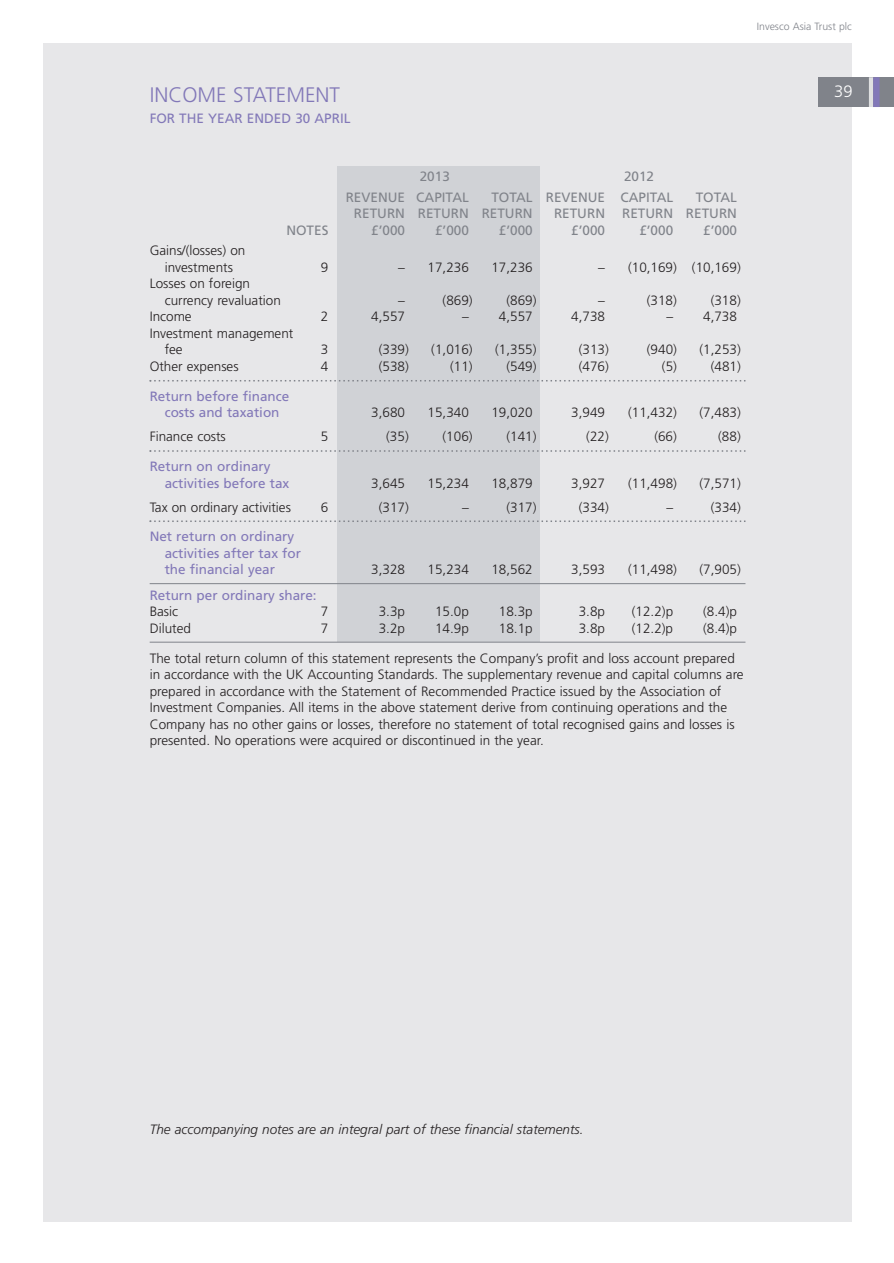
<style>
.page{position:relative;width:894px;height:1263px;background:#fff}
.page>*{position:absolute;margin:0;border:0;box-sizing:border-box;transform-origin:0 0}
.t1{font:300 21px "Frutiger";color:#8278b8}
.t2{font:300 16.5px "Frutiger";color:#fff}
.t3{font:300 13.5px/16.5px "Frutiger";color:#231f20}
.t4{font:13.5px/16.5px "Frutiger";color:#8278b8}
.t5{font:13.5px "Frutiger";color:#80838a}
.t6{font:italic 300 13.5px "Frutiger";color:#231f20}
.t7{font:300 10.5px "Frutiger";color:#80838a}
.s1{font-weight:300;color:#231f20}
</style>
<div class="page">
<div style="left:43px;top:43px;width:808px;height:1178px;background:#e7e7e9"></div>
<div style="left:817px;top:77px;width:76px;height:30px;background:#80838a"></div>
<svg style="left:869px;top:77px;width:3px;height:30px"></svg>
<div style="left:872px;top:77px;width:7px;height:30px;background:#8278b8"></div>
<div style="left:337px;top:167px;width:202px;height:475px;background:#d0d2d6"></div>
<svg style="left:150px;top:380px;width:595px;height:1px"></svg>
<svg style="left:150px;top:450px;width:595px;height:2px"></svg>
<svg style="left:150px;top:520px;width:595px;height:2px"></svg>
<hr style="left:150px;top:583px;width:595px;height:1px;background:#80838a">
<hr style="left:150px;top:642px;width:595px;height:1px;background:#80838a">
<p class="t7" style="left:756px;top:22px;width:96px">Invesco Asia Trust plc</p>
<p class="t1" style="left:150px;top:86px;width:192px">INCOME STATEMENT</p>
<p class="t4" style="left:150px;top:111px;width:202px">FOR THE YEAR ENDED 30 APRIL</p>
<p class="t5" style="left:419px;top:171px;width:32px">2013</p>
<p class="t5" style="left:624px;top:171px;width:32px">2012</p>
<p class="t5" style="left:345px;top:192px;width:125px">REVENUE CAPITAL</p>
<p class="t5" style="left:491px;top:192px;width:183px">TOTAL REVENUE CAPITAL</p>
<p class="t5" style="left:695px;top:192px;width:43px">TOTAL</p>
<p class="t5" style="left:354px;top:208px;width:180px">RETURN RETURN RETURN</p>
<p class="t5" style="left:554px;top:208px;width:53px">RETURN</p>
<p class="t5" style="left:622px;top:208px;width:116px">RETURN RETURN</p>
<p class="t3" style="left:150px;top:244px;width:97px;text-align:center">Gains/(losses) on investments</p>
<p class="t5" style="left:286px;top:225px;width:44px">NOTES</p>
<p class="t5" style="left:371px;top:225px;width:35px">£’000</p>
<p class="t5" style="left:435px;top:225px;width:35px">£’000</p>
<p class="t5" style="left:498px;top:225px;width:35px">£’000</p>
<p class="t5" style="left:571px;top:225px;width:35px">£’000</p>
<p class="t5" style="left:639px;top:225px;width:35px">£’000</p>
<p class="t5" style="left:703px;top:225px;width:35px">£’000</p>
<p class="t3" style="left:321px;top:260px;width:9px">9</p>
<p class="t3" style="left:398px;top:260px;width:72px">– 17,236</p>
<p class="t3" style="left:491px;top:260px;width:43px">17,236</p>
<p class="t3" style="left:598px;top:260px;width:144px">– (10,169) (10,169)</p>
<p class="t3" style="left:165px;top:277px;width:118px;text-indent:-15px">Losses on foreign currency revaluation</p>
<p class="t3" style="left:398px;top:293px;width:8px">–</p>
<p class="t3" style="left:442px;top:293px;width:32px">(869)</p>
<p class="t3" style="left:506px;top:293px;width:32px">(869)</p>
<p class="t3" style="left:598px;top:293px;width:8px">–</p>
<p class="t3" style="left:646px;top:293px;width:32px">(318)</p>
<p class="t3" style="left:710px;top:293px;width:32px">(318)</p>
<p class="t3" style="left:150px;top:310px;width:43px">Income</p>
<p class="t3" style="left:321px;top:310px;width:9px">2</p>
<p class="t3" style="left:371px;top:310px;width:35px">4,557</p>
<p class="t3" style="left:462px;top:310px;width:72px">– 4,557</p>
<p class="t3" style="left:571px;top:310px;width:35px">4,738</p>
<p class="t3" style="left:666px;top:310px;width:72px">– 4,738</p>
<p class="t3" style="left:165px;top:326px;width:130px;text-indent:-15px">Investment management fee</p>
<p class="t3" style="left:321px;top:342px;width:9px">3</p>
<p class="t3" style="left:378px;top:342px;width:32px">(339)</p>
<p class="t3" style="left:431px;top:342px;width:43px">(1,016)</p>
<p class="t3" style="left:495px;top:342px;width:43px">(1,355)</p>
<p class="t3" style="left:578px;top:342px;width:32px">(313)</p>
<p class="t3" style="left:646px;top:342px;width:32px">(940)</p>
<p class="t3" style="left:699px;top:342px;width:43px">(1,253)</p>
<p class="t3" style="left:150px;top:359px;width:90px">Other expenses</p>
<p class="t3" style="left:321px;top:359px;width:9px">4</p>
<p class="t3" style="left:378px;top:359px;width:32px">(538)</p>
<p class="t3" style="left:450px;top:359px;width:24px">(11)</p>
<p class="t3" style="left:506px;top:359px;width:32px">(549)</p>
<p class="t3" style="left:578px;top:359px;width:32px">(476)</p>
<p class="t3" style="left:661px;top:359px;width:17px">(5)</p>
<p class="t3" style="left:710px;top:359px;width:32px">(481)</p>
<p class="t4" style="left:150px;top:389px;width:141px;text-align:center">Return before finance costs and taxation</p>
<p class="t3" style="left:371px;top:405px;width:35px">3,680</p>
<p class="t3" style="left:427px;top:405px;width:43px">15,340</p>
<p class="t3" style="left:491px;top:405px;width:43px">19,020</p>
<p class="t3" style="left:571px;top:405px;width:35px">3,949</p>
<p class="t3" style="left:628px;top:405px;width:50px">(11,432)</p>
<p class="t3" style="left:699px;top:405px;width:43px">(7,483)</p>
<p class="t3" style="left:150px;top:429px;width:78px">Finance costs</p>
<p class="t3" style="left:321px;top:429px;width:9px">5</p>
<p class="t3" style="left:386px;top:429px;width:24px">(35)</p>
<p class="t3" style="left:442px;top:429px;width:32px">(106)</p>
<p class="t3" style="left:506px;top:429px;width:32px">(141)</p>
<p class="t3" style="left:586px;top:429px;width:24px">(22)</p>
<p class="t3" style="left:654px;top:429px;width:24px">(66)</p>
<p class="t3" style="left:718px;top:429px;width:24px">(88)</p>
<p class="t4" style="left:165px;top:459px;width:126px;text-indent:-15px">Return on ordinary activities before tax</p>
<p class="t3" style="left:371px;top:476px;width:35px">3,645</p>
<p class="t3" style="left:427px;top:476px;width:43px">15,234</p>
<p class="t3" style="left:491px;top:476px;width:43px">18,879</p>
<p class="t3" style="left:571px;top:476px;width:35px">3,927</p>
<p class="t3" style="left:628px;top:476px;width:50px">(11,498)</p>
<p class="t3" style="left:699px;top:476px;width:43px">(7,571)</p>
<p class="t3" style="left:150px;top:500px;width:143px">Tax on ordinary activities</p>
<p class="t3" style="left:321px;top:500px;width:9px">6</p>
<p class="t3" style="left:378px;top:500px;width:32px">(317)</p>
<p class="t3" style="left:462px;top:500px;width:8px">–</p>
<p class="t3" style="left:506px;top:500px;width:32px">(317)</p>
<p class="t3" style="left:578px;top:500px;width:32px">(334)</p>
<p class="t3" style="left:666px;top:500px;width:8px">–</p>
<p class="t3" style="left:710px;top:500px;width:32px">(334)</p>
<p class="t4" style="left:165px;top:529px;width:138px;text-indent:-15px">Net return on ordinary activities after tax for the financial year</p>
<p class="t3" style="left:371px;top:562px;width:35px">3,328</p>
<p class="t3" style="left:427px;top:562px;width:43px">15,234</p>
<p class="t3" style="left:491px;top:562px;width:43px">18,562</p>
<p class="t3" style="left:571px;top:562px;width:35px">3,593</p>
<p class="t3" style="left:628px;top:562px;width:50px">(11,498)</p>
<p class="t3" style="left:699px;top:562px;width:43px">(7,905)</p>
<p class="t4" style="left:150px;top:588px;width:168px">Return per ordinary share:<br><span class="s1">Basic</span></p>
<p class="t3" style="left:321px;top:604px;width:9px">7</p>
<p class="t3" style="left:378px;top:604px;width:28px">3.3p</p>
<p class="t3" style="left:435px;top:604px;width:35px">15.0p</p>
<p class="t3" style="left:498px;top:604px;width:35px">18.3p</p>
<p class="t3" style="left:578px;top:604px;width:28px">3.8p</p>
<p class="t3" style="left:631px;top:604px;width:43px">(12.2)p</p>
<p class="t3" style="left:703px;top:604px;width:35px">(8.4)p</p>
<p class="t3" style="left:150px;top:621px;width:43px">Diluted</p>
<p class="t3" style="left:321px;top:621px;width:9px">7</p>
<p class="t3" style="left:378px;top:621px;width:28px">3.2p</p>
<p class="t3" style="left:435px;top:621px;width:35px">14.9p</p>
<p class="t3" style="left:498px;top:621px;width:35px">18.1p</p>
<p class="t3" style="left:578px;top:621px;width:28px">3.8p</p>
<p class="t3" style="left:631px;top:621px;width:43px">(12.2)p</p>
<p class="t3" style="left:703px;top:621px;width:35px">(8.4)p</p>
<p class="t3" style="left:150px;top:651px;width:595px">The total return column of this statement represents the Company’s profit and loss account prepared in accordance with the UK Accounting Standards. The supplementary revenue and capital columns are prepared in accordance with the Statement of Recommended Practice issued by the Association of Investment Companies. All items in the above statement derive from continuing operations and the Company has no other gains or losses, therefore no statement of total recognised gains and losses is presented. No operations were acquired or discontinued in the year.</p>
<p class="t2" style="left:833px;top:84px;width:20px">39</p>
<p class="t6" style="left:150px;top:1123px;width:435px">The accompanying notes are an integral part of these financial statements.</p>
</div>
